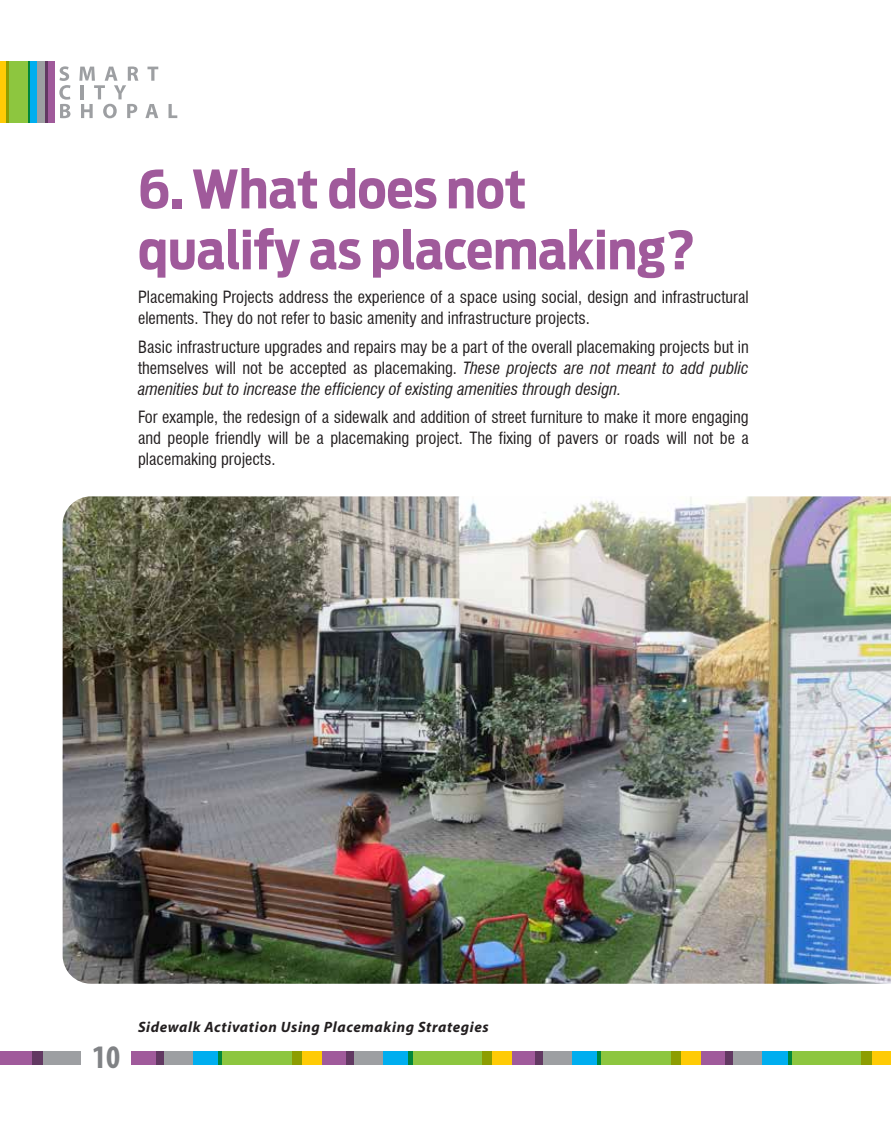
<style>
.page{position:relative;width:891px;height:1134px;background:#fff}
.page>*{position:absolute;margin:0;border:0;box-sizing:border-box;transform-origin:0 0}
.t1{font:700 52.5px/60.9px "Antenna Cond";color:#a05a9b}
.t2{font:700 condensed 33px "Myriad Pro";color:#808285}
.t3{font:condensed 16.5px/21px "Swiss 721 BT";color:#231f20;text-align:justify}
.t4{font:italic 700 15px "Myriad Pro";letter-spacing:.04em;color:#231f20}
.s1{font-style:italic}
</style>
<div class="page">
<div style="left:0;top:62px;width:9px;height:61px;background:#ffcb05"></div>
<div style="left:29px;top:62px;width:8px;height:61px;background:#00aeef"></div>
<div style="left:37px;top:62px;width:11px;height:61px;background:#9d9fa2"></div>
<svg style="left:45px;top:62px;width:10px;height:61px"></svg>
<div style="left:6px;top:62px;width:24px;height:61px;background:#8dc63f"></div>
<svg style="left:147px;top:67px;width:11px;height:14px"></svg>
<svg style="left:59px;top:66px;width:12px;height:52px"></svg>
<svg style="left:79px;top:67px;width:59px;height:51px"></svg>
<svg style="left:145px;top:104px;width:13px;height:14px"></svg>
<svg style="left:169px;top:104px;width:8px;height:14px"></svg>
<div style="left:861px;top:1051px;width:30px;height:14px;background:#ffcb05"></div>
<div style="left:761px;top:1051px;width:30px;height:14px;background:#00aeef"></div>
<div style="left:725px;top:1051px;width:37px;height:14px;background:#9d9fa2"></div>
<svg style="left:701px;top:1051px;width:32px;height:14px"></svg>
<div style="left:788px;top:1051px;width:83px;height:14px;background:#8dc63f"></div>
<div style="left:671px;top:1051px;width:30px;height:14px;background:#ffcb05"></div>
<div style="left:571px;top:1051px;width:30px;height:14px;background:#00aeef"></div>
<div style="left:535px;top:1051px;width:36px;height:14px;background:#9d9fa2"></div>
<svg style="left:512px;top:1051px;width:30px;height:14px"></svg>
<div style="left:597px;top:1051px;width:84px;height:14px;background:#8dc63f"></div>
<div style="left:482px;top:1051px;width:30px;height:14px;background:#ffcb05"></div>
<div style="left:382px;top:1051px;width:30px;height:14px;background:#00aeef"></div>
<div style="left:346px;top:1051px;width:37px;height:14px;background:#9d9fa2"></div>
<svg style="left:322px;top:1051px;width:32px;height:14px"></svg>
<div style="left:409px;top:1051px;width:83px;height:14px;background:#8dc63f"></div>
<div style="left:292px;top:1051px;width:30px;height:14px;background:#ffcb05"></div>
<div style="left:192px;top:1051px;width:30px;height:14px;background:#00aeef"></div>
<div style="left:156px;top:1051px;width:36px;height:14px;background:#9d9fa2"></div>
<svg style="left:131px;top:1051px;width:32px;height:14px"></svg>
<div style="left:218px;top:1051px;width:84px;height:14px;background:#8dc63f"></div>
<div style="left:33px;top:1051px;width:48px;height:14px;background:#9d9fa2"></div>
<svg style="left:0;top:1051px;width:43px;height:14px"></svg>
<img style="left:63px;top:496px;width:828px;height:488px">
<h1 class="t1" style="left:138px;top:158px;width:559px">6. What does not qualify as placemaking?</h1>
<p class="t3" style="left:138px;top:287px;width:612px">Placemaking Projects address the experience of a space using social, design and infrastructural elements. They do not refer to basic amenity and infrastructure projects.</p>
<p class="t3" style="left:138px;top:336px;width:612px">Basic infrastructure upgrades and repairs may be a part of the overall placemaking projects but in themselves will not be accepted as placemaking. <span class="s1">These projects are not meant to add public amenities but to increase the efficiency of existing amenities through design.</span></p>
<p class="t3" style="left:138px;top:407px;width:612px">For example, the redesign of a sidewalk and addition of street furniture to make it more engaging and people friendly will be a placemaking project. The fixing of pavers or roads will not be a placemaking projects.</p>
<h2 class="t2" style="left:92px;top:1036px;width:30px">10</h2>
<p class="t4" style="left:138px;top:1018px;width:352px">Sidewalk Activation Using Placemaking Strategies</p>
</div>
